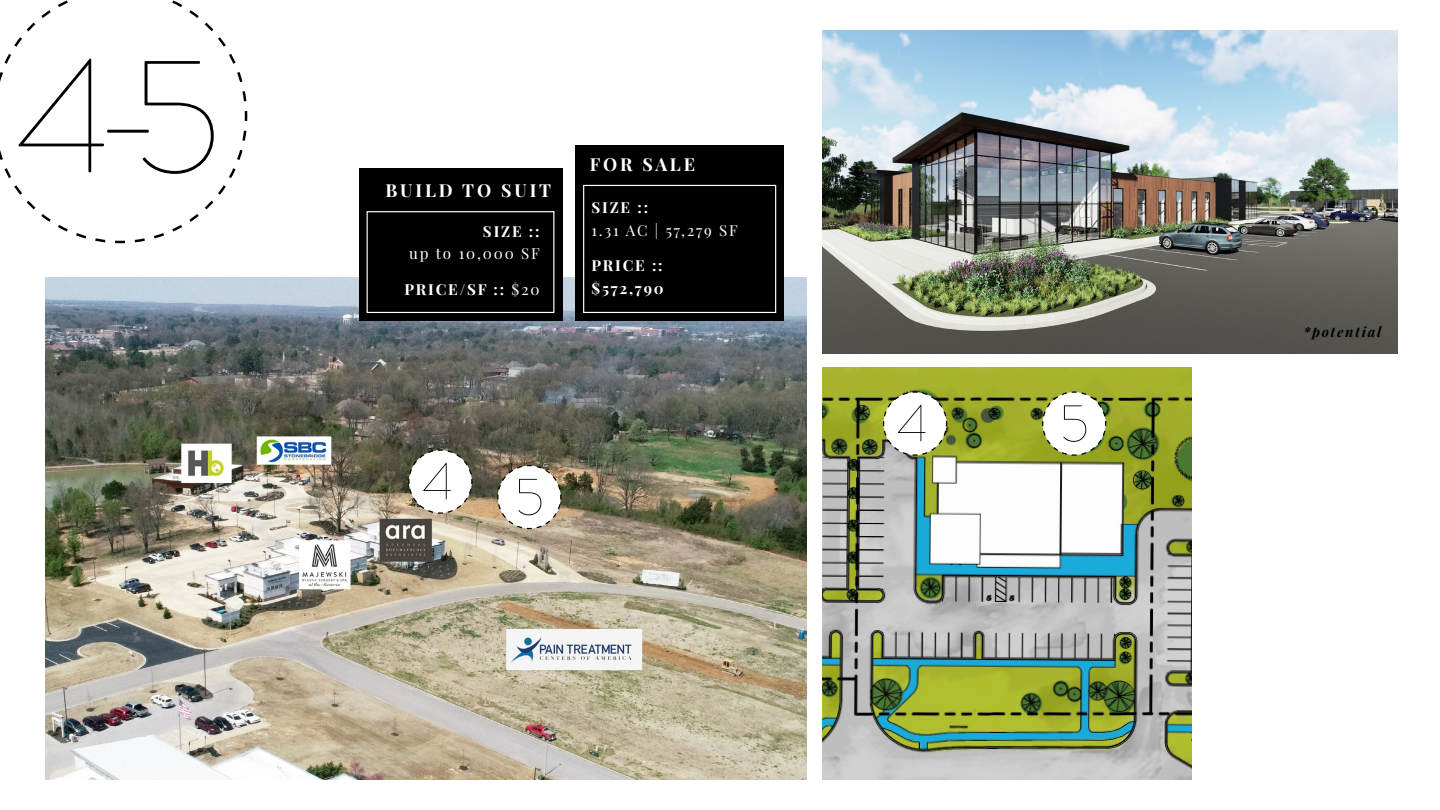
<style>
.page{position:relative;width:1440px;height:810px;background:#fff}
.page>*{position:absolute;margin:0;border:0;box-sizing:border-box;transform-origin:0 0}
.t1{font:100 163.12px "Brandon Grotesque";color:#000}
.t2{font:100 52.75px "Brandon Grotesque";color:#000}
.t3{font:700 17.88px "Playfair Display";letter-spacing:.16em;color:#fff}
.t4{font:700 15.12px/22.9px "Playfair Display";letter-spacing:.12em;color:#fff}
.t5{font:15.12px "Playfair Display";letter-spacing:.12em;color:#fff}
.t6{font:italic 700 13.75px "Playfair Display";letter-spacing:.12em;color:#000}
.s1{font-weight:400}
</style>
<div class="page">
<img style="left:823px;top:368px;width:369px;height:411px">
<svg style="left:0;top:0;width:248px;height:244px"></svg>
<img style="left:45px;top:278px;width:762px;height:501px">
<svg style="left:408px;top:449px;width:65px;height:65px"></svg>
<svg style="left:497px;top:464px;width:65px;height:66px"></svg>
<div style="left:359px;top:168px;width:203px;height:153px;background:#000"></div>
<div style="left:367px;top:211px;width:187px;height:102px;border:1px solid #fff"></div>
<div style="left:576px;top:146px;width:208px;height:175px;background:#000"></div>
<div style="left:583px;top:185px;width:193px;height:128px;border:1px solid #fff"></div>
<img style="left:823px;top:31px;width:574px;height:322px">
<svg style="left:882px;top:391px;width:66px;height:65px"></svg>
<svg style="left:1041px;top:391px;width:66px;height:65px"></svg>
<h1 class="t1" style="left:16px;top:5px;width:207px">4-5</h1>
<p class="t3" style="left:385px;top:179px;width:167px">BUILD TO SUIT</p>
<p class="t4" style="left:483px;top:219px;width:58px">SIZE ::</p>
<p class="t5" style="left:409px;top:244px;width:132px">up to 10,000 SF</p>
<p class="t4" style="left:404px;top:277px;width:137px">PRICE/SF :: <span class="s1">$20</span></p>
<p class="t3" style="left:590px;top:153px;width:107px">FOR SALE</p>
<p class="t4" style="left:591px;top:196px;width:58px">SIZE ::</p>
<p class="t5" style="left:591px;top:220px;width:148px">1.31 AC | 57,279 SF</p>
<p class="t4" style="left:591px;top:254px;width:74px">PRICE :: $572,790</p>
<h2 class="t2" style="left:422px;top:453px;width:123px">4 5</h2>
<h2 class="t2" style="left:897px;top:387px;width:33px">4</h2>
<h2 class="t2" style="left:1059px;top:387px;width:31px">5</h2>
<p class="t6" style="left:1304px;top:322px;width:79px">*potential</p>
</div>
